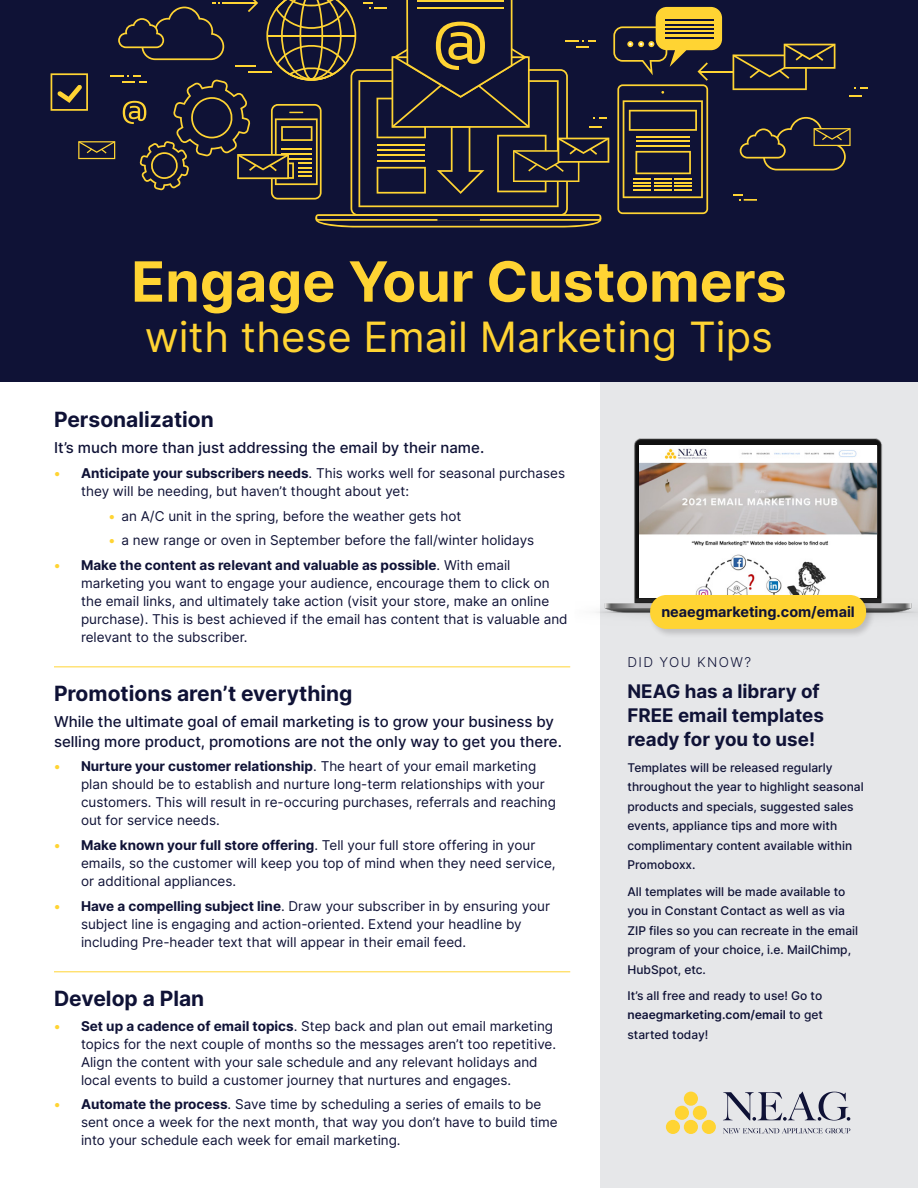
<style>
.page{position:relative;width:918px;height:1188px;background:#fff}
.page>*{position:absolute;margin:0;border:0;box-sizing:border-box;transform-origin:0 0}
.t1{font:700 55.5px "Inter";color:#ffd433}
.t2{font:41.85px "Inter";color:#ffd433}
.Subhead{font:700 21px "Inter";color:#0f1236}
.Lead_in_Body_Copy{font:700 18.75px/24px "Inter";color:#0f1236}
.Lead_in_Body_Copy-2{font:500 15px/19.5px "Inter";color:#0f1236}
.t3{font:700 14.4px "Inter";color:#0f1236}
.t4{font:13.5px/18px "Inter";color:#0f1236}
.Lead_in_Body_Copy-3{font:300 13.5px "Inter";letter-spacing:.1em;color:#0f1236}
.Lead_in_Body_Copy-4{font:500 12px/19.5px "Inter";color:#0f1236}
.s1{font-weight:700;color:#ffd433}
.s2{font-weight:700}
.s3{color:#ffd433}
.s4{font-weight:600}
</style>
<div class="page">
<div style="left:600px;top:382px;width:318px;height:806px;background:#e6e7e9"></div>
<div style="left:0;top:0;width:918px;height:382px;background:#0f1236"></div>
<svg style="left:854px;top:87px;width:13px;height:2px"></svg>
<svg style="left:849px;top:95px;width:13px;height:2px"></svg>
<svg style="left:733px;top:194px;width:24px;height:7px"></svg>
<svg style="left:733px;top:44px;width:102px;height:46px"></svg>
<svg style="left:740px;top:117px;width:111px;height:53px"></svg>
<hr style="left:700px;top:71px;width:33px;height:1px;background:#ffd433">
<svg style="left:51px;top:0;width:671px;height:228px"></svg>
<svg style="left:723px;top:1128px;width:127px;height:5px"></svg>
<svg style="left:723px;top:1092px;width:127px;height:29px"></svg>
<div style="left:666px;top:1120px;width:14px;height:14px;background:#ffd433;border-radius:50%"></div>
<div style="left:684px;top:1120px;width:14px;height:14px;background:#ffd433;border-radius:50%"></div>
<div style="left:702px;top:1120px;width:14px;height:14px;background:#ffd433;border-radius:50%"></div>
<div style="left:675px;top:1106px;width:14px;height:14px;background:#ffd433;border-radius:50%"></div>
<div style="left:693px;top:1106px;width:14px;height:14px;background:#ffd433;border-radius:50%"></div>
<div style="left:684px;top:1092px;width:14px;height:14px;background:#ffd433;border-radius:50%"></div>
<hr style="left:54px;top:666px;width:516px;height:1px;background:#ffd433">
<hr style="left:54px;top:971px;width:516px;height:1px;background:#ffd433">
<img style="left:596px;top:438px;width:322px;height:178px">
<img style="left:640px;top:446px;width:237px;height:151px">
<div style="left:649px;top:593px;width:226px;height:45px;background:#231f20;opacity:.2"></div>
<div style="left:650px;top:595px;width:216px;height:34px;background:#ffd433;border-radius:16px"></div>
<p class="t1" style="left:131px;top:241px;width:657px">Engage Your Customers</p>
<p class="t2" style="left:145px;top:306px;width:630px">with these Email Marketing Tips</p>
<p class="Subhead" style="left:54px;top:404px;width:161px">Personalization</p>
<p class="Lead_in_Body_Copy-2" style="left:54px;top:438px;width:432px">It’s much more than just addressing the email by their name.</p>
<p class="t4" style="left:81px;top:464px;width:486px;text-indent:-27px"><span class="s1">•</span> <span class="s2">Anticipate your subscribers needs</span>. This works well for seasonal purchases they will be needing, but haven’t thought about yet:</p>
<p class="t4" style="left:108px;top:506px;width:355px"><span class="s3">•</span> an A/C unit in the spring, before the weather gets hot</p>
<p class="t4" style="left:108px;top:531px;width:428px"><span class="s3">•</span> a new range or oven in September before the fall/winter holidays</p>
<p class="t4" style="left:81px;top:556px;width:488px;text-indent:-27px"><span class="s1">•</span> <span class="s2">Make the content as relevant and valuable as possible</span>. With email marketing you want to engage your audience, encourage them to click on the email links, and ultimately take action (visit your store, make an online purchase). This is best achieved if the email has content that is valuable and relevant to the subscriber.</p>
<p class="Subhead" style="left:54px;top:678px;width:300px">Promotions aren’t everything</p>
<p class="Lead_in_Body_Copy-2" style="left:54px;top:712px;width:509px">While the ultimate goal of email marketing is to grow your business by selling more product, promotions are not the only way to get you there.</p>
<p class="t4" style="left:81px;top:757px;width:477px;text-indent:-27px"><span class="s1">•</span> <span class="s2">Nurture your customer relationship</span>. The heart of your email marketing plan should be to establish and nurture long-term relationships with your customers. This will result in re-occuring purchases, referrals and reaching out for service needs.</p>
<p class="t4" style="left:81px;top:836px;width:476px;text-indent:-27px"><span class="s1">•</span> <span class="s2">Make known your full store offering</span>. Tell your full store offering in your emails, so the customer will keep you top of mind when they need service, or additional appliances.</p>
<p class="t4" style="left:81px;top:897px;width:471px;text-indent:-27px"><span class="s1">•</span> <span class="s2">Have a compelling subject line</span>. Draw your subscriber in by ensuring your subject line is engaging and action-oriented. Extend your headline by including Pre-header text that will appear in their email feed.</p>
<p class="Subhead" style="left:54px;top:983px;width:152px">Develop a Plan</p>
<p class="t4" style="left:81px;top:1016px;width:477px;text-indent:-27px"><span class="s1">•</span> <span class="s2">Set up a cadence of email topics</span>. Step back and plan out email marketing topics for the next couple of months so the messages aren’t too repetitive.<br>Align the content with your sale schedule and any relevant holidays and local events to build a customer journey that nurtures and engages.</p>
<p class="t4" style="left:81px;top:1095px;width:478px;text-indent:-27px"><span class="s1">•</span> <span class="s2">Automate the process</span>. Save time by scheduling a series of emails to be sent once a week for the next month, that way you don’t have to build time into your schedule each week for email marketing.</p>
<p class="t3" style="left:661px;top:601px;width:195px">neaegmarketing.com/email</p>
<p class="Lead_in_Body_Copy-3" style="left:627px;top:652px;width:125px">DID YOU KNOW?</p>
<p class="Lead_in_Body_Copy" style="left:627px;top:678px;width:198px">NEAG has a library of<br>FREE email templates ready for you to use!</p>
<p class="Lead_in_Body_Copy-4" style="left:627px;top:758px;width:238px">Templates will be released regularly throughout the year to highlight seasonal products and specials, suggested sales events, appliance tips and more with complimentary content available within Promoboxx.</p>
<p class="Lead_in_Body_Copy-4" style="left:627px;top:881px;width:232px">All templates will be made available to you in Constant Contact as well as via ZIP files so you can recreate in the email program of your choice, i.e. MailChimp, HubSpot, etc.</p>
<p class="Lead_in_Body_Copy-4" style="left:627px;top:986px;width:197px;text-align:justify">It’s all free and ready to use! Go to <span class="s4">neaegmarketing.com/email</span> to get started today!</p>
</div>
